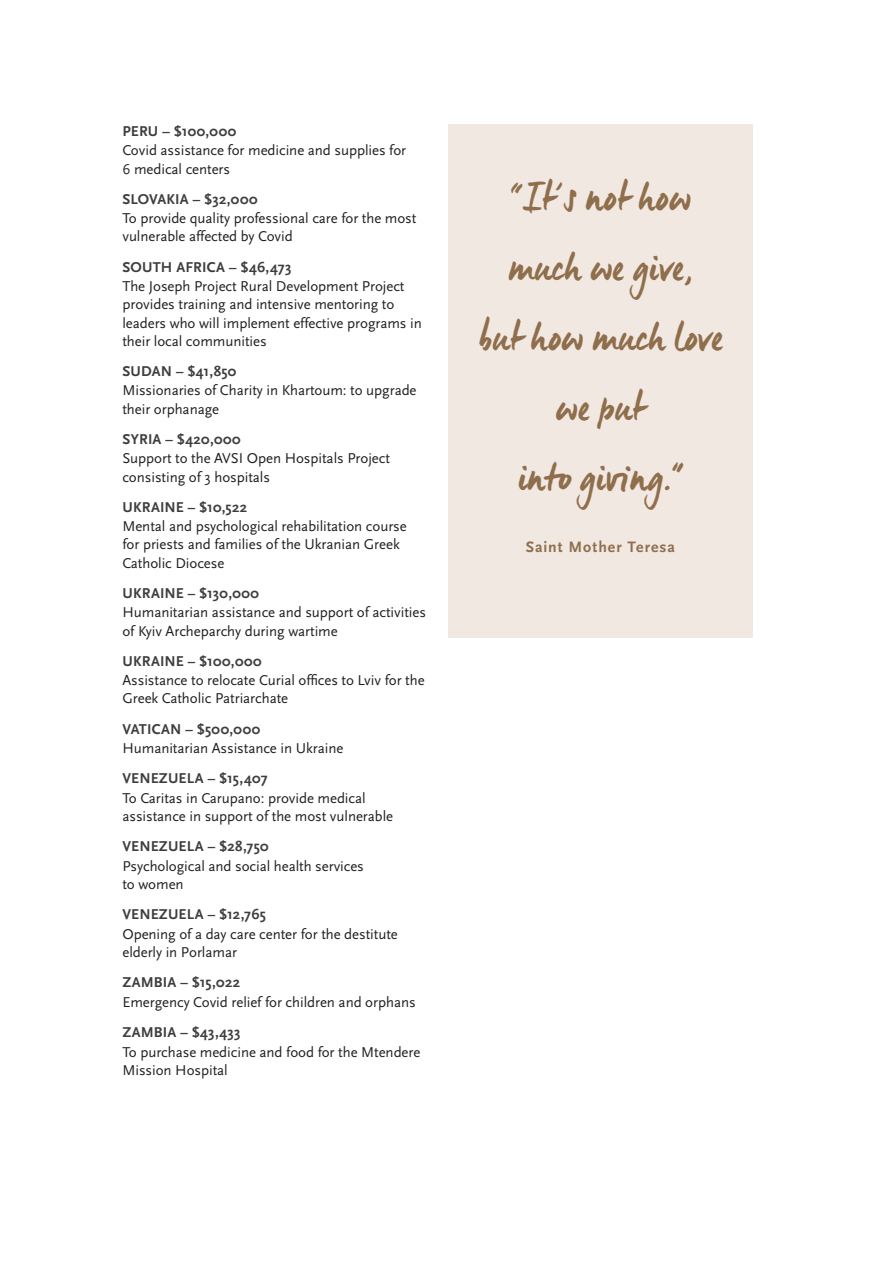
<style>
.page{position:relative;width:879px;height:1261px;background:#fff}
.page>*{position:absolute;margin:0;border:0;box-sizing:border-box;transform-origin:0 0}
.t1{font:42px/70px "Manus";letter-spacing:.01em;color:#8f6e4c;text-align:center}
.t2{font:700 15.75px "Scala Sans";letter-spacing:.06em;color:#8f6e4c}
.A_body_copy_no_drop{font:14.88px/18.2px "Scala Sans";letter-spacing:-.005em;color:#231f20}
._1_grant{font:700 14.88px "Scala Sans";letter-spacing:.015em;color:#3e3e3f}
</style>
<div class="page">
<div style="left:448px;top:125px;width:304px;height:512px;background:#f1e8e2"></div>
<hr style="left:878px;top:0;width:1px;height:1260px;background:#8f6e4c">
<p class="_1_grant" style="left:122px;top:123px;width:115px">PERU – $100,000</p>
<p class="A_body_copy_no_drop" style="left:122px;top:142px;width:285px">Covid assistance for medicine and supplies for<br>6 medical centers</p>
<p class="_1_grant" style="left:122px;top:191px;width:137px">SLOVAKIA – $32,000</p>
<p class="A_body_copy_no_drop" style="left:122px;top:209px;width:295px">To provide quality professional care for the most vulnerable affected by Covid</p>
<p class="_1_grant" style="left:122px;top:259px;width:170px">SOUTH AFRICA – $46,473</p>
<p class="A_body_copy_no_drop" style="left:122px;top:277px;width:301px">The Joseph Project Rural Development Project provides training and intensive mentoring to leaders who will implement effective programs in their local communities</p>
<p class="_1_grant" style="left:122px;top:363px;width:115px">SUDAN – $41,850</p>
<p class="A_body_copy_no_drop" style="left:122px;top:382px;width:296px">Missionaries of Charity in Khartoum: to upgrade their orphanage</p>
<p class="_1_grant" style="left:122px;top:430px;width:120px">SYRIA – $420,000</p>
<p class="A_body_copy_no_drop" style="left:122px;top:449px;width:269px">Support to the AVSI Open Hospitals Project consisting of 3 hospitals</p>
<p class="_1_grant" style="left:122px;top:498px;width:126px">UKRAINE – $10,522</p>
<p class="A_body_copy_no_drop" style="left:122px;top:517px;width:286px">Mental and psychological rehabilitation course for priests and families of the Ukranian Greek<br>Catholic Diocese</p>
<p class="_1_grant" style="left:122px;top:584px;width:138px">UKRAINE – $130,000</p>
<p class="A_body_copy_no_drop" style="left:122px;top:603px;width:305px">Humanitarian assistance and support of activities of Kyiv Archeparchy during wartime</p>
<p class="_1_grant" style="left:122px;top:652px;width:141px">UKRAINE – $100,000</p>
<p class="A_body_copy_no_drop" style="left:122px;top:671px;width:304px">Assistance to relocate Curial offices to Lviv for the<br>Greek Catholic Patriarchate</p>
<p class="_1_grant" style="left:122px;top:720px;width:139px">VATICAN – $500,000</p>
<p class="A_body_copy_no_drop" style="left:122px;top:739px;width:222px">Humanitarian Assistance in Ukraine</p>
<p class="_1_grant" style="left:122px;top:770px;width:147px">VENEZUELA – $15,407</p>
<p class="A_body_copy_no_drop" style="left:122px;top:789px;width:272px">To Caritas in Carupano: provide medical assistance in support of the most vulnerable</p>
<p class="_1_grant" style="left:122px;top:838px;width:148px">VENEZUELA – $28,750</p>
<p class="A_body_copy_no_drop" style="left:122px;top:857px;width:243px">Psychological and social health services to women</p>
<p class="_1_grant" style="left:122px;top:906px;width:145px">VENEZUELA – $12,765</p>
<p class="A_body_copy_no_drop" style="left:122px;top:925px;width:277px">Opening of a day care center for the destitute elderly in Porlamar</p>
<p class="_1_grant" style="left:122px;top:974px;width:119px">ZAMBIA – $15,022</p>
<p class="A_body_copy_no_drop" style="left:122px;top:992px;width:295px">Emergency Covid relief for children and orphans</p>
<p class="_1_grant" style="left:122px;top:1023px;width:119px">ZAMBIA – $43,433</p>
<p class="A_body_copy_no_drop" style="left:122px;top:1042px;width:299px">To purchase medicine and food for the Mtendere<br>Mission Hospital</p>
<p class="t1" style="left:477px;top:161px;width:247px">“It’s not how much we give,<br>but how much love we put<br>into giving.”</p>
<p class="t2" style="left:526px;top:538px;width:151px">Saint Mother Teresa</p>
</div>
